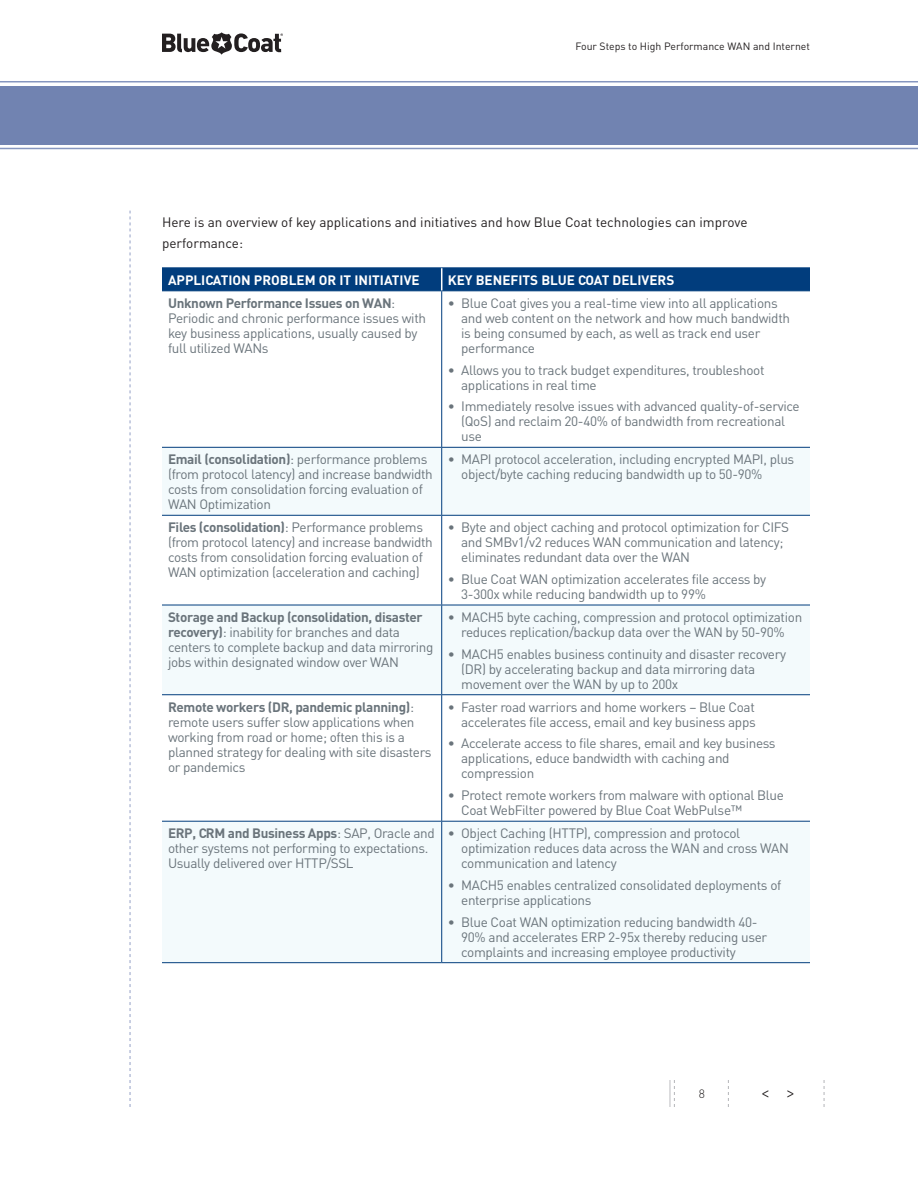
<style>
.page{position:relative;width:918px;height:1188px;background:#fff}
.page>*{position:absolute;margin:0;border:0;box-sizing:border-box;transform-origin:0 0}
.t1{font:300 19.5px "DIN";color:#231f20}
.table_bullet{font:13.5px/15px "DIN";letter-spacing:-.025em;color:#6a747b}
.table_copy{font:13.5px/15px "DIN";letter-spacing:-.025em;color:#6a747b}
.BodyCopy_1{font:13.5px/21px "DIN";color:#231f20}
.Table_header{font:700 13.5px "DIN";color:#fff}
.t2{font:300 12px "DIN";color:#231f20}
.t3{font:10.5px "DIN";color:#231f20}
.s1{font-weight:700}
</style>
<div class="page">
<hr style="left:0;top:81px;width:918px;height:1px;background:#8696bf">
<hr style="left:0;top:148px;width:918px;height:1px;background:#8696bf">
<div style="left:0;top:86px;width:918px;height:58px;background:#7183b1"></div>
<svg style="left:129px;top:211px;width:2px;height:896px"></svg>
<svg style="left:728px;top:1080px;width:1px;height:27px"></svg>
<svg style="left:824px;top:1080px;width:1px;height:27px"></svg>
<svg style="left:670px;top:1080px;width:5px;height:27px"></svg>
<svg style="left:162px;top:32px;width:121px;height:23px"></svg>
<svg style="left:162px;top:448px;width:648px;height:514px;fill:#f3fafc"></svg>
<hr style="left:441px;top:291px;width:1px;height:156px;background:#013d7d">
<hr style="left:162px;top:447px;width:280px;height:1px;background:#013d7d">
<hr style="left:442px;top:447px;width:368px;height:1px;background:#013d7d">
<hr style="left:441px;top:448px;width:1px;height:67px;background:#013d7d">
<hr style="left:162px;top:515px;width:280px;height:1px;background:#013d7d">
<hr style="left:442px;top:515px;width:368px;height:1px;background:#013d7d">
<hr style="left:441px;top:516px;width:1px;height:89px;background:#013d7d">
<hr style="left:162px;top:605px;width:280px;height:1px;background:#013d7d">
<hr style="left:442px;top:605px;width:368px;height:1px;background:#013d7d">
<hr style="left:441px;top:605px;width:1px;height:89px;background:#013d7d">
<hr style="left:162px;top:694px;width:280px;height:1px;background:#013d7d">
<hr style="left:442px;top:694px;width:368px;height:1px;background:#013d7d">
<hr style="left:441px;top:695px;width:1px;height:126px;background:#013d7d">
<hr style="left:162px;top:821px;width:280px;height:1px;background:#013d7d">
<hr style="left:442px;top:821px;width:368px;height:1px;background:#013d7d">
<hr style="left:441px;top:822px;width:1px;height:140px;background:#013d7d">
<hr style="left:162px;top:962px;width:280px;height:1px;background:#013d7d">
<hr style="left:442px;top:962px;width:368px;height:1px;background:#013d7d">
<hr style="left:162px;top:267px;width:280px;height:1px;background:#013d7d">
<hr style="left:442px;top:267px;width:368px;height:1px;background:#013d7d">
<div style="left:162px;top:268px;width:648px;height:23px;background:#013d7d"></div>
<p class="t3" style="left:575px;top:39px;width:236px">Four Steps to High Performance WAN and Internet</p>
<p class="BodyCopy_1" style="left:162px;top:211px;width:587px">Here is an overview of key applications and initiatives and how Blue Coat technologies can improve performance:</p>
<p class="Table_header" style="left:168px;top:271px;width:253px">APPLICATION PROBLEM OR IT INITIATIVE</p>
<p class="Table_header" style="left:448px;top:271px;width:228px">KEY BENEFITS BLUE COAT DELIVERS</p>
<p class="table_copy" style="left:168px;top:295px;width:260px"><span class="s1">Unknown Performance Issues on WAN</span>:<br>Periodic and chronic performance issues with key business applications, usually caused by full utilized WANs</p>
<p class="table_bullet" style="left:461px;top:295px;width:330px;text-indent:-14px">• Blue Coat gives you a real-time view into all applications and web content on the network and how much bandwidth is being consumed by each, as well as track end user performance</p>
<p class="table_bullet" style="left:461px;top:362px;width:305px;text-indent:-14px">• Allows you to track budget expenditures, troubleshoot applications in real time</p>
<p class="table_bullet" style="left:461px;top:398px;width:340px;text-indent:-14px">• Immediately resolve issues with advanced quality-of-service (QoS) and reclaim 20-40% of bandwidth from recreational use</p>
<p class="table_copy" style="left:168px;top:451px;width:266px"><span class="s1">Email (consolidation)</span>: performance problems (from protocol latency) and increase bandwidth costs from consolidation forcing evaluation of WAN Optimization</p>
<p class="table_bullet" style="left:461px;top:451px;width:335px;text-indent:-14px">• MAPI protocol acceleration, including encrypted MAPI, plus object/byte caching reducing bandwidth up to 50-90%</p>
<p class="table_copy" style="left:168px;top:519px;width:266px"><span class="s1">Files (consolidation)</span>: Performance problems (from protocol latency) and increase bandwidth costs from consolidation forcing evaluation of WAN optimization (acceleration and caching)</p>
<p class="table_bullet" style="left:461px;top:519px;width:329px;text-indent:-14px">• Byte and object caching and protocol optimization for CIFS and SMBv1/v2 reduces WAN communication and latency; eliminates redundant data over the WAN</p>
<p class="table_bullet" style="left:461px;top:571px;width:307px;text-indent:-14px">• Blue Coat WAN optimization accelerates file access by<br>3-300x while reducing bandwidth up to 99%</p>
<p class="table_copy" style="left:168px;top:609px;width:267px"><span class="s1">Storage and Backup (consolidation, disaster recovery)</span>: inability for branches and data centers to complete backup and data mirroring jobs within designated window over WAN</p>
<p class="table_bullet" style="left:448px;top:609px;width:356px;text-align:center">• MACH5 byte caching, compression and protocol optimization reduces replication/backup data over the WAN by 50-90%</p>
<p class="table_bullet" style="left:461px;top:646px;width:326px;text-indent:-14px">• MACH5 enables business continuity and disaster recovery (DR) by accelerating backup and data mirroring data movement over the WAN by up to 200x</p>
<p class="table_copy" style="left:168px;top:699px;width:265px"><span class="s1">Remote workers (DR, pandemic planning)</span>: remote users suffer slow applications when working from road or home; often this is a planned strategy for dealing with site disasters or pandemics</p>
<p class="table_bullet" style="left:448px;top:699px;width:310px;text-align:right">• Faster road warriors and home workers – Blue Coat accelerates file access, email and key business apps</p>
<p class="table_bullet" style="left:461px;top:736px;width:316px;text-indent:-14px">• Accelerate access to file shares, email and key business applications, educe bandwidth with caching and compression</p>
<p class="table_bullet" style="left:461px;top:787px;width:324px;text-indent:-14px">• Protect remote workers from malware with optional Blue<br>Coat WebFilter powered by Blue Coat WebPulse™</p>
<p class="table_copy" style="left:168px;top:825px;width:268px"><span class="s1">ERP, CRM and Business Apps</span>: SAP, Oracle and other systems not performing to expectations.<br>Usually delivered over HTTP/SSL</p>
<p class="table_bullet" style="left:461px;top:825px;width:329px;text-indent:-14px">• Object Caching (HTTP), compression and protocol optimization reduces data across the WAN and cross WAN communication and latency</p>
<p class="table_bullet" style="left:461px;top:877px;width:322px;text-indent:-14px">• MACH5 enables centralized consolidated deployments of enterprise applications</p>
<p class="table_bullet" style="left:461px;top:914px;width:308px;text-indent:-14px">• Blue Coat WAN optimization reducing bandwidth 40-<br>90% and accelerates ERP 2-95x thereby reducing user complaints and increasing employee productivity</p>
<p class="t2" style="left:699px;top:1086px;width:8px">8</p>
<h1 class="t1" style="left:761px;top:1079px;width:36px">&lt; &gt;</h1>
</div>
